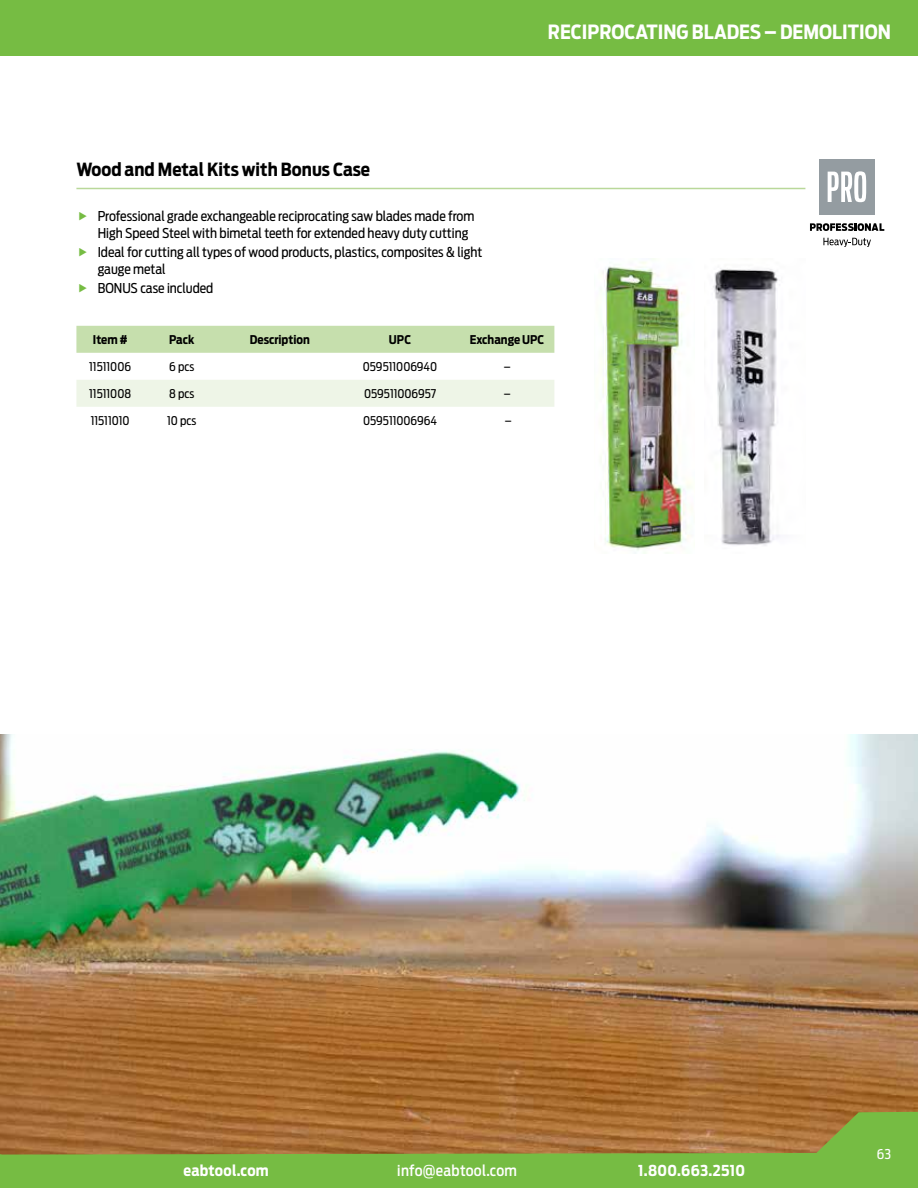
<style>
.page{position:relative;width:918px;height:1188px;background:#fff}
.page>*{position:absolute;margin:0;border:0;box-sizing:border-box;transform-origin:0 0}
.t1{font:700 19.5px "Antenna Cond";color:#fff}
.t2{font:700 18px "Antenna Cond";color:#000}
.t3{font:700 15px "Antenna Cond";letter-spacing:.02em;color:#fff}
.t4{font:500 15px "Antenna Cond";letter-spacing:.02em;color:#fff}
.t5{font:13.5px/16.5px "Antenna Cond";color:#000}
.t6{font:13.5px "Antenna Cond";color:#fff}
.t7{font:12px "Antenna Cond";color:#000}
.t8{font:700 12px "Antenna Cond";color:#000}
</style>
<div class="page">
<img style="left:0;top:734px;width:918px;height:378px">
<div style="left:0;top:0;width:918px;height:56px;background:#76bc43"></div>
<svg style="left:0;top:1112px;width:918px;height:76px;background:#90953e"></svg>
<svg style="left:0;top:1113px;width:1px;height:75px"></svg>
<div style="left:76px;top:326px;width:478px;height:27px;background:#c6dfad"></div>
<div style="left:76px;top:380px;width:478px;height:27px;background:#eef5e7"></div>
<hr style="left:76px;top:188px;width:729px;height:1px;background:#b9d89a">
<img style="left:600px;top:258px;width:93px;height:295px">
<img style="left:713px;top:269px;width:67px;height:277px">
<div style="left:819px;top:159px;width:56px;height:55px;background:#949ca1"></div>
<svg style="left:828px;top:171px;width:38px;height:31px"></svg>
<svg style="left:810px;top:223px;width:74px;height:8px"></svg>
<svg style="left:823px;top:238px;width:48px;height:9px"></svg>
<h2 class="t2" style="left:76px;top:159px;width:295px">Wood and Metal Kits with Bonus Case</h2>
<p class="t5" style="left:98px;top:208px;width:378px">Professional grade exchangeable reciprocating saw blades made from<br>High Speed Steel with bimetal teeth for extended heavy duty cutting</p>
<p class="t5" style="left:98px;top:244px;width:386px">Ideal for cutting all types of wood products, plastics, composites &amp; light gauge metal</p>
<p class="t5" style="left:98px;top:280px;width:117px">BONUS case included</p>
<h1 class="t1" style="left:548px;top:21px;width:344px">RECIPROCATING BLADES – DEMOLITION</h1>
<p class="t8" style="left:93px;top:333px;width:36px">Item #</p>
<p class="t8" style="left:169px;top:333px;width:27px">Pack</p>
<p class="t8" style="left:250px;top:333px;width:62px">Description</p>
<p class="t8" style="left:389px;top:333px;width:24px">UPC</p>
<p class="t8" style="left:470px;top:333px;width:76px">Exchange UPC</p>
<p class="t7" style="left:89px;top:360px;width:43px">11511006</p>
<p class="t7" style="left:169px;top:360px;width:27px">6 pcs</p>
<p class="t7" style="left:363px;top:360px;width:76px">059511006940</p>
<p class="t7" style="left:504px;top:360px;width:8px">–</p>
<p class="t7" style="left:89px;top:387px;width:43px">11511008</p>
<p class="t7" style="left:169px;top:387px;width:27px">8 pcs</p>
<p class="t7" style="left:364px;top:387px;width:73px">059511006957</p>
<p class="t7" style="left:504px;top:387px;width:8px">–</p>
<p class="t7" style="left:91px;top:414px;width:40px">11511010</p>
<p class="t7" style="left:167px;top:414px;width:31px">10 pcs</p>
<p class="t7" style="left:363px;top:414px;width:75px">059511006964</p>
<p class="t7" style="left:505px;top:414px;width:8px">–</p>
<p class="t3" style="left:183px;top:1162px;width:87px">eabtool.com</p>
<p class="t4" style="left:397px;top:1162px;width:121px">info@eabtool.com</p>
<p class="t3" style="left:638px;top:1162px;width:108px">1.800.663.2510</p>
<p class="t6" style="left:877px;top:1146px;width:16px">63</p>
</div>
